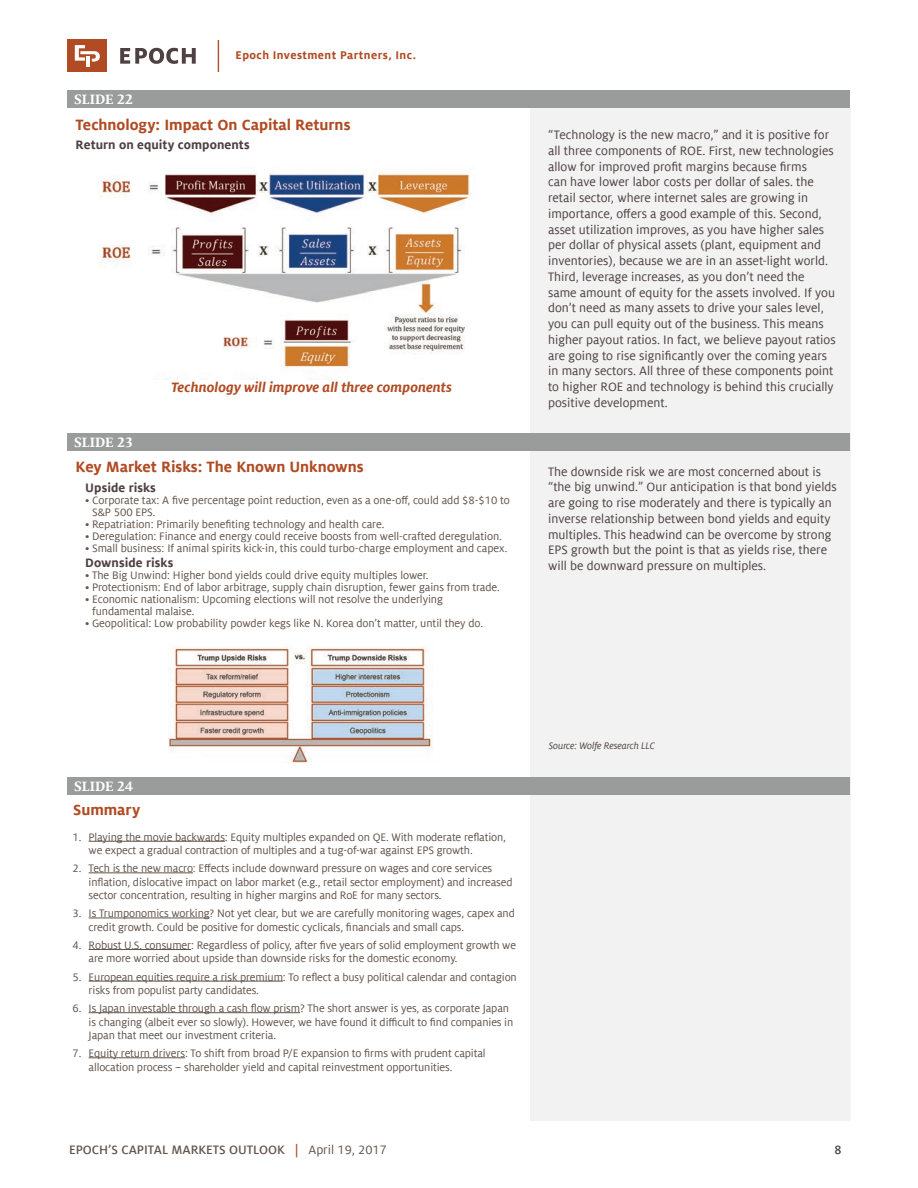
<style>
.page{position:relative;width:918px;height:1188px;background:#fff}
.page>*{position:absolute;margin:0;border:0;box-sizing:border-box;transform-origin:0 0}
.t1{font:700 16.5px "Milo Offc Pro";color:#b14b23}
.t2{font:italic 700 15px "Milo Offc Pro";color:#b14b23}
.t3{font:700 15px "Milo Serif Offc Pro";color:#fff}
.t4{font:13.5px/15.8px "Milo Offc Pro";color:#4f4042}
.t5{font:700 13.5px "Milo Offc Pro";letter-spacing:.005em;color:#4f4042}
.t6{font:500 13.5px "Milo Sc Offc Pro";color:#615349}
.t7{font:500 13.5px "Milo Sc Offc Pro";color:#4f4042}
.t8{font:700 12.3px "Milo Offc Pro";letter-spacing:.035em;color:#b14b23}
.t9{font:12px/13.5px "Milo Offc Pro";letter-spacing:-.01em;color:#615349}
.t10{font:italic 10.5px "Milo Offc Pro";letter-spacing:-.005em;color:#4f4042}
.s1{color:#b14b23}
.s2{font-family:"Milo Offc Pro";font-weight:400}
</style>
<div class="page">
<div style="left:530px;top:108px;width:320px;height:1012px;background:#f1f2f1"></div>
<svg style="left:120px;top:48px;width:76px;height:16px"></svg>
<div style="left:67px;top:39px;width:40px;height:33px;background:#b14b23"></div>
<svg style="left:75px;top:45px;width:25px;height:17px"></svg>
<hr style="left:86px;top:56px;width:4px;height:11px;background:#fff">
<hr style="left:218px;top:40px;width:1px;height:32px;background:#b14b23">
<div style="left:68px;top:777px;width:782px;height:18px;background:#9a9b9b"></div>
<div style="left:68px;top:434px;width:782px;height:18px;background:#9a9b9b"></div>
<div style="left:68px;top:90px;width:782px;height:18px;background:#9a9b9b"></div>
<img style="left:168px;top:647px;width:265px;height:116px">
<img style="left:98px;top:172px;width:373px;height:208px">
<hr style="left:89px;top:841px;width:136px;height:1px;background:#615349">
<hr style="left:89px;top:872px;width:104px;height:1px;background:#615349">
<hr style="left:89px;top:917px;width:121px;height:1px;background:#615349">
<hr style="left:89px;top:949px;width:102px;height:1px;background:#615349">
<hr style="left:89px;top:981px;width:194px;height:1px;background:#615349">
<hr style="left:89px;top:1012px;width:211px;height:1px;background:#615349">
<hr style="left:89px;top:1057px;width:96px;height:1px;background:#615349">
<p class="t3" style="left:74px;top:90px;width:60px">SLIDE 22</p>
<p class="t8" style="left:236px;top:48px;width:182px">Epoch Investment Partners, Inc.</p>
<h1 class="t1" style="left:76px;top:116px;width:277px">Technology: Impact On Capital Returns</h1>
<p class="t5" style="left:76px;top:137px;width:176px">Return on equity components</p>
<p class="t3" style="left:74px;top:434px;width:60px">SLIDE 23</p>
<p class="t2" style="left:171px;top:379px;width:283px">Technology will improve all three components</p>
<h1 class="t1" style="left:76px;top:457px;width:290px">Key Market Risks: The Known Unknowns</h1>
<p class="t5" style="left:85px;top:480px;width:72px">Upside risks</p>
<p class="t9" style="left:92px;top:494px;width:419px;line-height:12px;text-indent:-7px">• Corporate tax: A five percentage point reduction, even as a one-off, could add $8-$10 to<br>S&amp;P 500 EPS.</p>
<p class="t9" style="left:85px;top:518px;width:301px">• Repatriation: Primarily benefiting technology and health care.</p>
<p class="t9" style="left:85px;top:530px;width:418px">• Deregulation: Finance and energy could receive boosts from well-crafted deregulation.</p>
<p class="t9" style="left:85px;top:542px;width:424px">• Small business: If animal spirits kick-in, this could turbo-charge employment and capex.</p>
<p class="t5" style="left:85px;top:555px;width:90px">Downside risks</p>
<p class="t9" style="left:85px;top:569px;width:345px">• The Big Unwind: Higher bond yields could drive equity multiples lower.</p>
<p class="t9" style="left:85px;top:581px;width:416px">• Protectionism: End of labor arbitrage, supply chain disruption, fewer gains from trade.</p>
<p class="t9" style="left:92px;top:593px;width:352px;line-height:12px;text-indent:-7px">• Economic nationalism: Upcoming elections will not resolve the underlying fundamental malaise.</p>
<p class="t9" style="left:85px;top:617px;width:399px">• Geopolitical: Low probability powder kegs like N. Korea don’t matter, until they do.</p>
<p class="t4" style="left:548px;top:127px;width:289px">“Technology is the new macro,” and it is positive for all three components of ROE. First, new technologies allow for improved profit margins because firms<br>can have lower labor costs per dollar of sales. the retail sector, where internet sales are growing in importance, offers a good example of this. Second, asset utilization improves, as you have higher sales per dollar of physical assets (plant, equipment and inventories), because we are in an asset-light world.<br>Third, leverage increases, as you don’t need the same amount of equity for the assets involved. If you don’t need as many assets to drive your sales level, you can pull equity out of the business. This means higher payout ratios. In fact, we believe payout ratios are going to rise significantly over the coming years in many sectors. All three of these components point to higher ROE and technology is behind this crucially positive development.</p>
<p class="t4" style="left:548px;top:464px;width:290px">The downside risk we are most concerned about is “the big unwind.” Our anticipation is that bond yields are going to rise moderately and there is typically an inverse relationship between bond yields and equity multiples. This headwind can be overcome by strong EPS growth but the point is that as yields rise, there will be downward pressure on multiples.</p>
<p class="t3" style="left:74px;top:777px;width:60px">SLIDE 24</p>
<h1 class="t1" style="left:73px;top:800px;width:69px">Summary</h1>
<p class="t9" style="left:89px;top:830px;width:419px;text-indent:-16px">1. Playing the movie backwards: Equity multiples expanded on QE. With moderate reflation, we expect a gradual contraction of multiples and a tug-of-war against EPS growth.</p>
<p class="t9" style="left:89px;top:862px;width:425px;text-indent:-16px">2. Tech is the new macro: Effects include downward pressure on wages and core services inflation, dislocative impact on labor market (e.g., retail sector employment) and increased sector concentration, resulting in higher margins and RoE for many sectors.</p>
<p class="t9" style="left:89px;top:907px;width:428px;text-indent:-16px">3. Is Trumponomics working? Not yet clear, but we are carefully monitoring wages, capex and credit growth. Could be positive for domestic cyclicals, financials and small caps.</p>
<p class="t9" style="left:89px;top:939px;width:429px;text-indent:-16px">4. Robust U.S. consumer: Regardless of policy, after five years of solid employment growth we are more worried about upside than downside risks for the domestic economy.</p>
<p class="t9" style="left:89px;top:970px;width:430px;text-indent:-16px">5. European equities require a risk premium: To reflect a busy political calendar and contagion risks from populist party candidates.</p>
<p class="t9" style="left:89px;top:1002px;width:426px;text-indent:-16px">6. Is Japan investable through a cash flow prism? The short answer is yes, as corporate Japan is changing (albeit ever so slowly). However, we have found it difficult to find companies in<br>Japan that meet our investment criteria.</p>
<p class="t9" style="left:89px;top:1047px;width:398px;text-indent:-16px">7. Equity return drivers: To shift from broad P/E expansion to firms with prudent capital allocation process – shareholder yield and capital reinvestment opportunities.</p>
<p class="t10" style="left:549px;top:740px;width:108px">Source: Wolfe Research LLC</p>
<p class="t6" style="left:69px;top:1142px;width:319px">EPOCH’S CAPITAL MARKETS OUTLOOK <span class="s1">|</span> <span class="s2">April 19, 2017</span></p>
<p class="t7" style="left:834px;top:1142px;width:9px">8</p>
</div>
